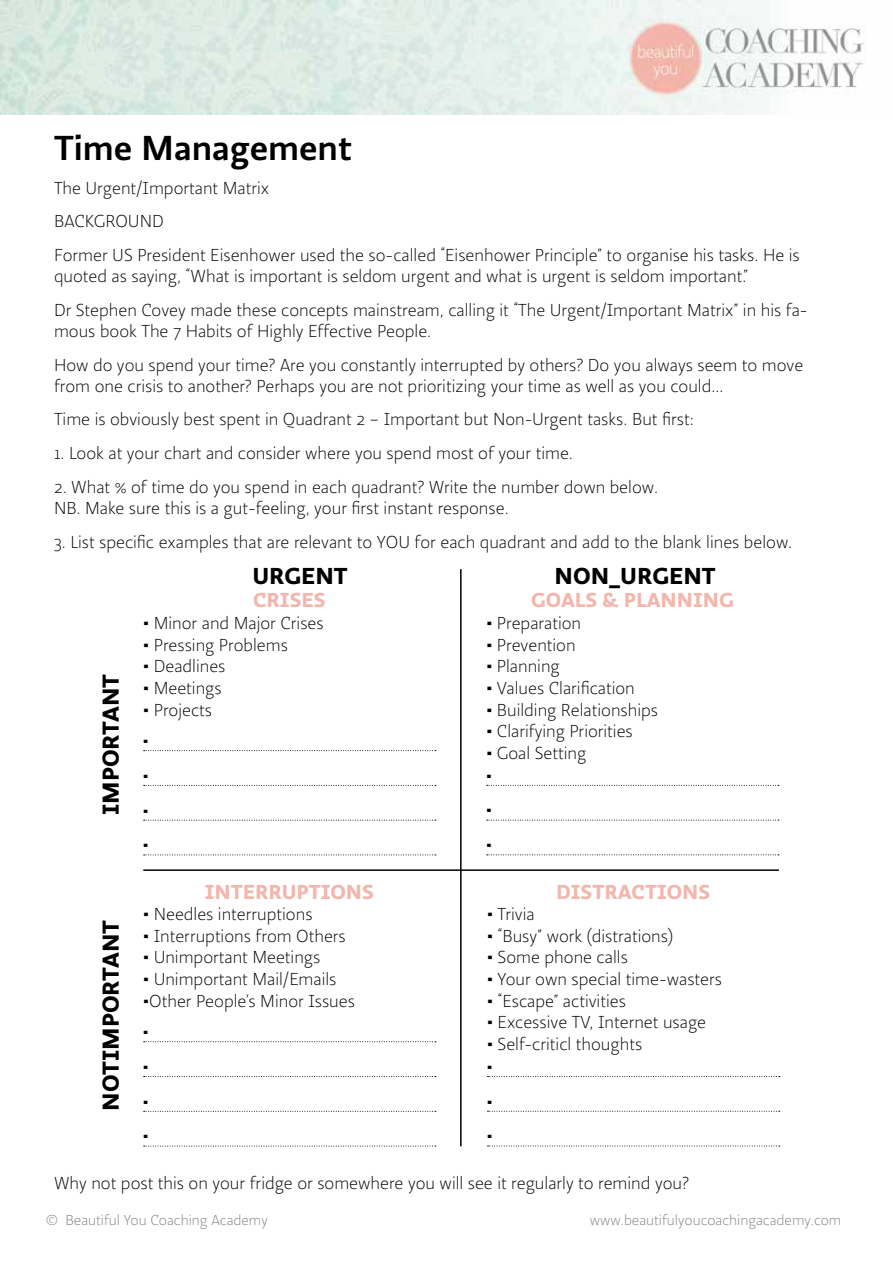
<style>
.page{position:relative;width:893px;height:1263px;background:#fff}
.page>*{position:absolute;margin:0;border:0;box-sizing:border-box;transform-origin:0 0}
.t1{font:500 36px "Ratio";color:#000}
.t2{font:700 24px "Ratio";color:#000}
.t3{font:700 21px "Ratio";color:#f2b6ac}
.t4{font:300 18px/33.8px "Ratio";color:#000}
.t5{font:300 15px "Ratio";color:#808285}
.t6{font:800 15px "Ratio";color:#000}
.s1{font-weight:700}
</style>
<div class="page">
<img style="left:0;top:0;width:865px;height:115px">
<hr style="left:460px;top:569px;width:2px;height:577px;background:#000">
<hr style="left:143px;top:869px;width:636px;height:2px;background:#000">
<svg style="left:144px;top:750px;width:292px;height:1px"></svg>
<svg style="left:144px;top:785px;width:292px;height:1px"></svg>
<svg style="left:144px;top:820px;width:292px;height:1px"></svg>
<svg style="left:144px;top:854px;width:292px;height:1px"></svg>
<svg style="left:487px;top:785px;width:292px;height:1px"></svg>
<svg style="left:487px;top:820px;width:292px;height:1px"></svg>
<svg style="left:487px;top:854px;width:292px;height:1px"></svg>
<svg style="left:144px;top:1041px;width:292px;height:1px"></svg>
<svg style="left:144px;top:1076px;width:292px;height:1px"></svg>
<svg style="left:144px;top:1111px;width:292px;height:1px"></svg>
<svg style="left:144px;top:1146px;width:292px;height:1px"></svg>
<svg style="left:487px;top:1076px;width:293px;height:1px"></svg>
<svg style="left:487px;top:1111px;width:293px;height:1px"></svg>
<svg style="left:487px;top:1145px;width:293px;height:1px"></svg>
<h1 class="t1" style="left:54px;top:127px;width:300px">Time Management</h1>
<p class="t4" style="left:54px;top:171px;width:747px">The Urgent/Important Matrix<br>BACKGROUND<br>Former US President Eisenhower used the so-called “Eisenhower Principle” to organise his tasks. He is</p>
<p class="t4" style="left:54px;top:260px;width:755px">quoted as saying, “What is important is seldom urgent and what is urgent is seldom important.”<br>Dr Stephen Covey made these concepts mainstream, calling it “The Urgent/Important Matrix” in his fa-</p>
<p class="t4" style="left:54px;top:315px;width:751px">mous book The 7 Habits of Highly Effective People.<br>How do you spend your time? Are you constantly interrupted by others? Do you always seem to move</p>
<p class="t4" style="left:54px;top:369px;width:671px">from one crisis to another? Perhaps you are not prioritizing your time as well as you could...<br>Time is obviously best spent in Quadrant 2 – Important but Non-Urgent tasks. But first:</p>
<p class="t4" style="left:54px;top:437px;width:520px">1. Look at your chart and consider where you spend most of your time.</p>
<p class="t4" style="left:54px;top:477px;width:605px;line-height:21px">2. What % of time do you spend in each quadrant? Write the number down below.<br>NB. Make sure this is a gut-feeling, your first instant response.</p>
<p class="t4" style="left:54px;top:525px;width:740px">3. List specific examples that are relevant to YOU for each quadrant and add to the blank lines below.</p>
<h2 class="t2" style="left:95px;top:815px;width:142px;rotate:-90deg">IMPORTANT</h2>
<h2 class="t2" style="left:95px;top:1111px;width:192px;rotate:-90deg">NOTIMPORTANT</h2>
<h2 class="t2" style="left:252px;top:560px;width:97px">URGENT</h2>
<h2 class="t2" style="left:554px;top:560px;width:163px">NON_URGENT</h2>
<p class="t3" style="left:253px;top:587px;width:74px">CRISES</p>
<p class="t4" style="left:143px;top:607px;width:182px"><span class="s1">•</span> Minor and Major Crises</p>
<p class="t4" style="left:143px;top:628px;width:146px"><span class="s1">•</span> Pressing Problems</p>
<p class="t4" style="left:143px;top:650px;width:84px"><span class="s1">•</span> Deadlines</p>
<p class="t4" style="left:143px;top:672px;width:80px"><span class="s1">•</span> Meetings</p>
<p class="t4" style="left:143px;top:693px;width:70px"><span class="s1">•</span> Projects</p>
<p class="t6" style="left:143px;top:731px;width:7px">•</p>
<p class="t6" style="left:143px;top:766px;width:7px">•</p>
<p class="t6" style="left:143px;top:801px;width:7px">•</p>
<p class="t6" style="left:143px;top:835px;width:7px">•</p>
<p class="t3" style="left:531px;top:587px;width:204px">GOALS &amp; PLANNING</p>
<p class="t4" style="left:486px;top:607px;width:96px"><span class="s1">•</span> Preparation</p>
<p class="t4" style="left:486px;top:628px;width:91px"><span class="s1">•</span> Prevention</p>
<p class="t4" style="left:486px;top:650px;width:75px"><span class="s1">•</span> Planning</p>
<p class="t4" style="left:486px;top:672px;width:150px"><span class="s1">•</span> Values Clarification</p>
<p class="t4" style="left:486px;top:693px;width:173px"><span class="s1">•</span> Building Relationships</p>
<p class="t4" style="left:486px;top:715px;width:148px"><span class="s1">•</span> Clarifying Priorities</p>
<p class="t4" style="left:486px;top:736px;width:101px"><span class="s1">•</span> Goal Setting</p>
<p class="t6" style="left:486px;top:766px;width:7px">•</p>
<p class="t6" style="left:486px;top:801px;width:7px">•</p>
<p class="t6" style="left:486px;top:835px;width:7px">•</p>
<p class="t3" style="left:205px;top:878px;width:171px">INTERRUPTIONS</p>
<p class="t4" style="left:143px;top:898px;width:171px"><span class="s1">•</span> Needles interruptions</p>
<p class="t4" style="left:143px;top:919px;width:204px"><span class="s1">•</span> Interruptions from Others</p>
<p class="t4" style="left:143px;top:941px;width:179px"><span class="s1">•</span> Unimportant Meetings</p>
<p class="t4" style="left:143px;top:963px;width:195px"><span class="s1">•</span> Unimportant Mail/Emails</p>
<p class="t4" style="left:143px;top:984px;width:213px"><span class="s1">•</span>Other People’s Minor Issues</p>
<p class="t6" style="left:143px;top:1022px;width:7px">•</p>
<p class="t6" style="left:143px;top:1057px;width:7px">•</p>
<p class="t6" style="left:143px;top:1092px;width:7px">•</p>
<p class="t6" style="left:143px;top:1127px;width:7px">•</p>
<p class="t3" style="left:556px;top:878px;width:155px">DISTRACTIONS</p>
<p class="t4" style="left:487px;top:898px;width:49px"><span class="s1">•</span> Trivia</p>
<p class="t4" style="left:487px;top:919px;width:187px"><span class="s1">•</span> “Busy” work (distrations)</p>
<p class="t4" style="left:487px;top:941px;width:142px"><span class="s1">•</span> Some phone calls</p>
<p class="t4" style="left:487px;top:963px;width:236px"><span class="s1">•</span> Your own special time-wasters</p>
<p class="t4" style="left:487px;top:984px;width:140px"><span class="s1">•</span> “Escape” activities</p>
<p class="t4" style="left:487px;top:1006px;width:220px"><span class="s1">•</span> Excessive TV, Internet usage</p>
<p class="t4" style="left:487px;top:1027px;width:157px"><span class="s1">•</span> Self-criticl thoughts</p>
<p class="t6" style="left:487px;top:1057px;width:7px">•</p>
<p class="t6" style="left:487px;top:1092px;width:7px">•</p>
<p class="t6" style="left:487px;top:1126px;width:7px">•</p>
<p class="t4" style="left:54px;top:1167px;width:636px">Why not post this on your fridge or somewhere you will see it regularly to remind you?</p>
<p class="t5" style="left:46px;top:1211px;width:223px">© Beautiful You Coaching Academy</p>
<p class="t5" style="left:590px;top:1211px;width:253px">www.beautifulyoucoachingacademy.com</p>
</div>
